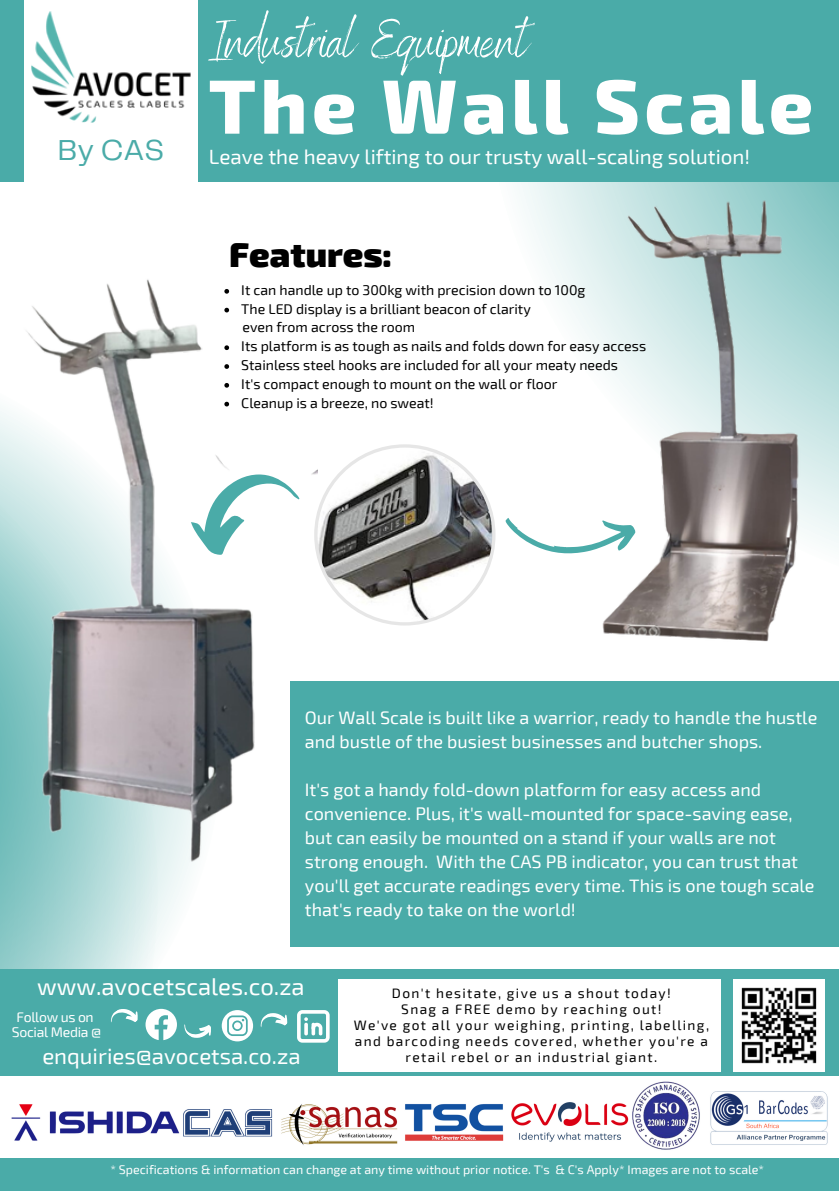
<style>
.page{position:relative;width:839px;height:1191px;background:#fff}
.page>*{position:absolute;margin:0;border:0;box-sizing:border-box;transform-origin:0 0}
.t1{font:800 76.8px "Exo 2";letter-spacing:.06em;color:#fff}
.t2{font:53.6px "Benedict";color:#fff}
.t3{font:900 34.8px "Exo 2";color:#000}
.t4{font:30px "Telegraf";color:#4aaba8}
.t5{font:23.8px "Exo 2";color:#fff}
.t6{font:22.2px "Exo 2";color:#fff}
.t7{font:20.6px "Exo 2";color:#fff}
.t8{font:18px/24px "Exo 2";color:#fff}
.t9{font:14.2px "Exo 2";color:#000}
.t10{font:14px "Exo 2";letter-spacing:-.02em;color:#fff}
.t11{font:13.6px/16px "Exo 2";letter-spacing:.1em;color:#000;text-align:center}
.t12{font:12.4px "Exo 2";color:#fff}
</style>
<div class="page">
<svg style="left:495px;top:182px;width:343px;height:358px"></svg>
<svg style="left:0;top:872px;width:304px;height:98px"></svg>
<div style="left:0;top:0;width:838px;height:182px;background:#4aaba8"></div>
<div style="left:24px;top:0;width:174px;height:203px;background:#fff"></div>
<div style="left:0;top:970px;width:838px;height:221px;background:#4aaba8"></div>
<div style="left:290px;top:681px;width:548px;height:266px;background:#4aaba8"></div>
<svg style="left:297px;top:1010px;width:32px;height:33px"></svg>
<svg style="left:111px;top:1008px;width:100px;height:33px"></svg>
<svg style="left:222px;top:1010px;width:66px;height:31px"></svg>
<img style="left:32px;top:11px;width:159px;height:111px">
<img style="left:733px;top:980px;width:91px;height:91px">
<div style="left:338px;top:979px;width:383px;height:93px;background:#fff"></div>
<img style="left:0;top:1076px;width:838px;height:81px">
<svg style="left:317px;top:444px;width:178px;height:182px"></svg>
<img style="left:0;top:279px;width:317px;height:593px">
<img style="left:497px;top:192px;width:341px;height:450px">
<svg style="left:505px;top:518px;width:131px;height:37px"></svg>
<svg style="left:191px;top:474px;width:108px;height:81px"></svg>
<p class="t2" style="left:209px;top:6px;width:320px">Industrial Equipment</p>
<p class="t4" style="left:58px;top:137px;width:108px">By CAS</p>
<p class="t1" style="left:209px;top:56px;width:605px">The Wall Scale</p>
<p class="t7" style="left:209px;top:144px;width:543px">Leave the heavy lifting to our trusty wall-scaling solution!</p>
<p class="t3" style="left:229px;top:231px;width:164px">Features:</p>
<h4 class="t9" style="left:241px;top:281px;width:345px">It can handle up to 300kg with precision down to 100g</h4>
<p class="t9" style="left:241px;top:299px;width:291px">The LED display is a brilliant beacon of clarity</p>
<p class="t9" style="left:242px;top:318px;width:174px">even from across the room</p>
<p class="t9" style="left:241px;top:337px;width:406px">Its platform is as tough as nails and folds down for easy access</p>
<p class="t9" style="left:241px;top:356px;width:378px">Stainless steel hooks are included for all your meaty needs</p>
<p class="t9" style="left:241px;top:375px;width:318px">It's compact enough to mount on the wall or floor</p>
<p class="t9" style="left:241px;top:393px;width:194px">Cleanup is a breeze, no sweat!</p>
<p class="t8" style="left:305px;top:705px;width:514px">Our Wall Scale is built like a warrior, ready to handle the hustle and bustle of the busiest businesses and butcher shops.</p>
<p class="t8" style="left:305px;top:777px;width:489px">It's got a handy fold-down platform for easy access and convenience. Plus, it's wall-mounted for space-saving ease,</p>
<p class="t8" style="left:305px;top:825px;width:511px">but can easily be mounted on a stand if your walls are not strong enough. With the CAS PB indicator, you can trust that you'll get accurate readings every time. This is one tough scale that's ready to take on the world!</p>
<p class="t5" style="left:37px;top:971px;width:269px">www.avocetscales.co.za</p>
<h2 class="t10" style="left:16px;top:1008px;width:79px">Follow us on</h2>
<h1 class="t10" style="left:12px;top:1023px;width:91px">Social Media @</h1>
<p class="t6" style="left:42px;top:1042px;width:260px">enquiries@avocetsa.co.za</p>
<p class="t11" style="left:392px;top:985px;width:280px">Don't hesitate, give us a shout today!</p>
<h5 class="t11" style="left:401px;top:1001px;width:262px">Snag a FREE demo by reaching out!</h5>
<p class="t11" style="left:354px;top:1017px;width:357px">We've got all your weighing, printing, labelling, and barcoding needs covered, whether you're a retail rebel or an industrial giant.</p>
<p class="t12" style="left:111px;top:1162px;width:655px">* Specifications &amp; information can change at any time without prior notice. T's &amp; C's Apply* Images are not to scale*</p>
</div>
